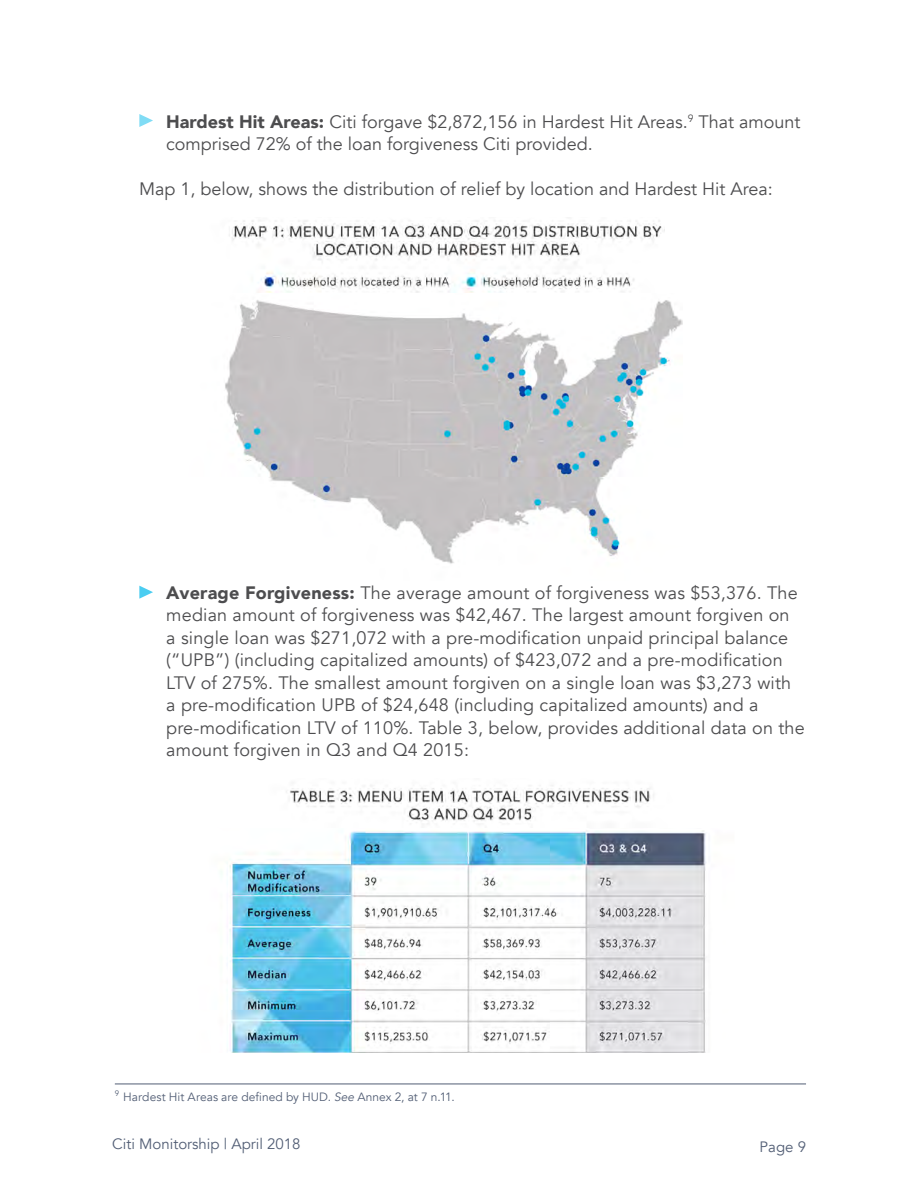
<style>
.page{position:relative;width:918px;height:1188px;background:#fff}
.page>*{position:absolute;margin:0;border:0;box-sizing:border-box;transform-origin:0 0}
.t1{font:18px/22.5px "Avenir";letter-spacing:.01em;color:#4d4d4f}
.t2{font:15px "Avenir";color:#525e75}
.t3{font:12px "Avenir";letter-spacing:.005em;color:#525e75}
.s1{font-weight:900}
.s2{font-style:italic}
</style>
<div class="page">
<svg style="left:139px;top:586px;width:14px;height:13px"></svg>
<img style="left:229px;top:220px;width:433px;height:73px">
<svg style="left:139px;top:114px;width:14px;height:13px"></svg>
<img style="left:221px;top:830px;width:485px;height:222px">
<img style="left:225px;top:300px;width:458px;height:264px">
<hr style="left:115px;top:1084px;width:691px;height:1px;background:#525e75">
<img style="left:286px;top:785px;width:368px;height:39px">
<p class="t1" style="left:166px;top:110px;width:636px"><span class="s1">Hardest Hit Areas:</span> Citi forgave $2,872,156 in Hardest Hit Areas.<sup>9</sup> That amount comprised 72% of the loan forgiveness Citi provided.</p>
<p class="t1" style="left:139px;top:178px;width:635px">Map 1, below, shows the distribution of relief by location and Hardest Hit Area:</p>
<p class="t1" style="left:166px;top:582px;width:640px"><span class="s1">Average Forgiveness:</span> The average amount of forgiveness was $53,376. The median amount of forgiveness was $42,467. The largest amount forgiven on<br>a single loan was $271,072 with a pre-modification unpaid principal balance (“UPB”) (including capitalized amounts) of $423,072 and a pre-modification LTV of 275%. The smallest amount forgiven on a single loan was $3,273 with a pre-modification UPB of $24,648 (including capitalized amounts) and a pre-modification LTV of 110%. Table 3, below, provides additional data on the amount forgiven in Q3 and Q4 2015:</p>
<p class="t3" style="left:115px;top:1089px;width:341px"><sup>9</sup> Hardest Hit Areas are defined by HUD. <span class="s2">See</span> Annex 2, at 7 n.11.</p>
<p class="t2" style="left:112px;top:1135px;width:190px">Citi Monitorship | April 2018</p>
<p class="t2" style="left:760px;top:1138px;width:48px">Page 9</p>
</div>
